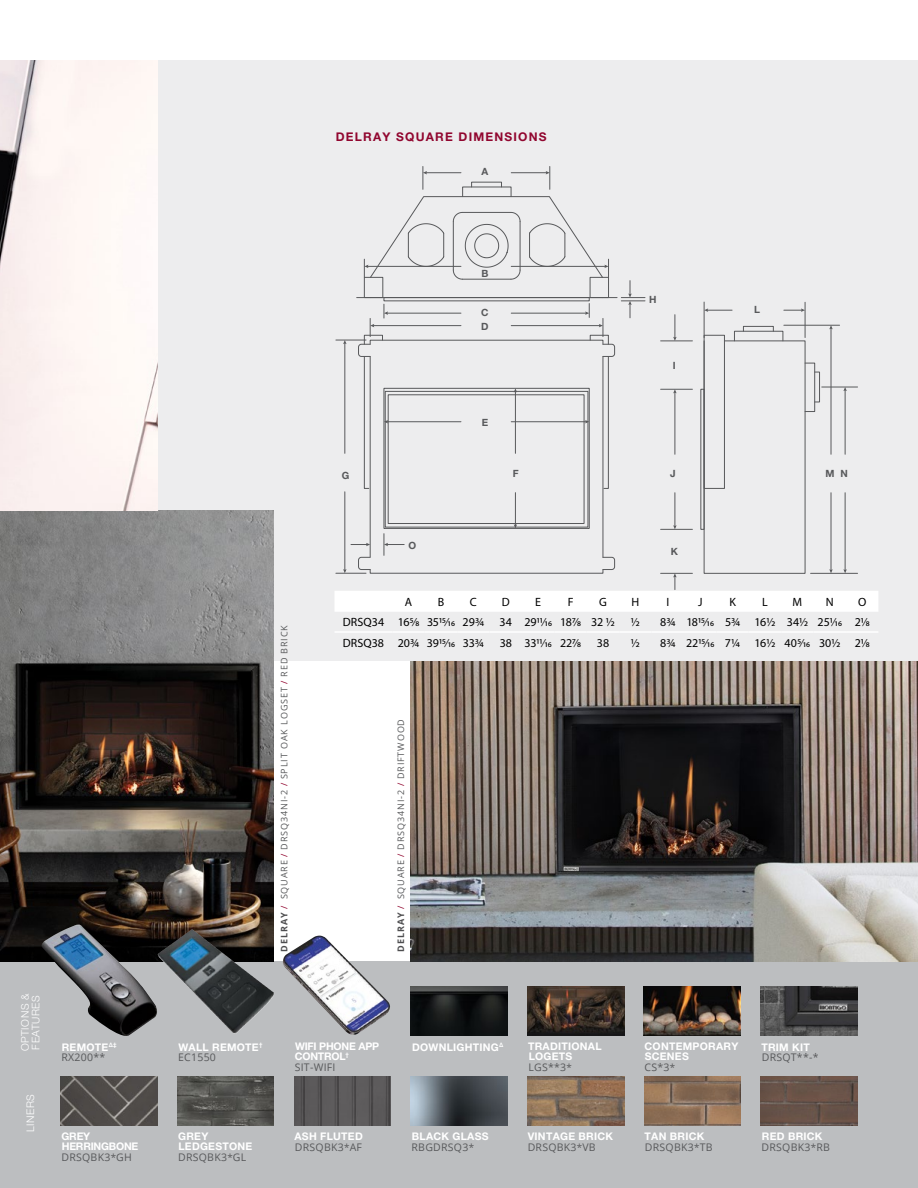
<style>
.page{position:relative;width:918px;height:1188px;background:#fff}
.page>*{position:absolute;margin:0;border:0;box-sizing:border-box;transform-origin:0 0}
.Montigo_Product_Specs{font:12px "Myriad Pro";letter-spacing:.01em;color:#000}
.t1{font:700 12px "Helvetica Neue LT Pro";letter-spacing:.1em;color:#91062f}
.t2{font:700 10.5px/10.5px "Helvetica Neue LT Pro";letter-spacing:.025em;color:#fff}
.t3{font:10.5px/10.5px "Open Sans";letter-spacing:.025em;color:#58595b}
.t4{font:700 10.5px/10.5px "Helvetica Neue LT Pro";letter-spacing:-.02em;color:#fff}
.t5{font:300 10.5px/10.5px "Helvetica Neue LT Pro";letter-spacing:.05em;color:#fff}
.Body_text{font:700 9.9px "Helvetica Neue LT Pro";color:#58595b}
.t6{font:9px "Open Sans";letter-spacing:.1em;color:#58595b}
.s1{font-family:"Helvetica Neue LT Pro";font-weight:700;color:#fff}
.s2{font-weight:700;color:#4d4d4f}
.s3{color:#91062f}
.s4{font-family:"Open Sans";font-weight:400;color:#58595b}
.s5{font-family:"Open Sans";font-weight:400;font-size:9.75px;color:#58595b}
.s6{font-size:9.75px}
</style>
<div class="page">
<div style="left:0;top:961px;width:918px;height:227px;background:#bcbec0"></div>
<div style="left:61px;top:61px;width:857px;height:600px;background:#ededee"></div>
<img style="left:0;top:511px;width:274px;height:450px">
<img style="left:0;top:61px;width:157px;height:450px">
<img style="left:61px;top:1076px;width:96px;height:50px">
<img style="left:177px;top:1076px;width:97px;height:50px">
<img style="left:294px;top:1076px;width:97px;height:50px">
<img style="left:528px;top:1076px;width:96px;height:50px">
<img style="left:644px;top:1076px;width:97px;height:50px">
<img style="left:761px;top:1076px;width:96px;height:50px">
<img style="left:411px;top:661px;width:507px;height:300px">
<img style="left:41px;top:925px;width:117px;height:111px">
<img style="left:158px;top:929px;width:116px;height:104px">
<img style="left:411px;top:1076px;width:96px;height:50px">
<img style="left:411px;top:986px;width:97px;height:50px">
<img style="left:528px;top:986px;width:96px;height:50px">
<img style="left:644px;top:986px;width:97px;height:50px">
<img style="left:761px;top:986px;width:96px;height:50px">
<img style="left:283px;top:936px;width:107px;height:99px">
<div style="left:471px;top:182px;width:31px;height:5px;border:1px solid #58595b"></div>
<hr style="left:426px;top:172px;width:35px;height:1px;background:#58595b">
<svg style="left:423px;top:166px;width:4px;height:23px"></svg>
<hr style="left:511px;top:172px;width:36px;height:1px;background:#58595b">
<svg style="left:546px;top:166px;width:5px;height:23px"></svg>
<svg style="left:335px;top:196px;width:543px;height:416px"></svg>
<hr style="left:334px;top:631px;width:58px;height:2px;background:#fff">
<hr style="left:392px;top:631px;width:33px;height:2px;background:#fff">
<hr style="left:425px;top:631px;width:32px;height:2px;background:#fff">
<hr style="left:457px;top:631px;width:33px;height:2px;background:#fff">
<hr style="left:490px;top:631px;width:32px;height:2px;background:#fff">
<hr style="left:522px;top:631px;width:32px;height:2px;background:#fff">
<hr style="left:554px;top:631px;width:33px;height:2px;background:#fff">
<hr style="left:587px;top:631px;width:32px;height:2px;background:#fff">
<hr style="left:619px;top:631px;width:33px;height:2px;background:#fff">
<hr style="left:652px;top:631px;width:32px;height:2px;background:#fff">
<hr style="left:684px;top:631px;width:32px;height:2px;background:#fff">
<hr style="left:716px;top:631px;width:33px;height:2px;background:#fff">
<hr style="left:749px;top:631px;width:32px;height:2px;background:#fff">
<hr style="left:781px;top:631px;width:33px;height:2px;background:#fff">
<hr style="left:814px;top:631px;width:32px;height:2px;background:#fff">
<hr style="left:846px;top:631px;width:32px;height:2px;background:#fff">
<p class="t1" style="left:336px;top:130px;width:212px">DELRAY SQUARE DIMENSIONS</p>
<p class="Body_text" style="left:482px;top:165px;width:8px">A</p>
<p class="Body_text" style="left:481px;top:268px;width:9px">B</p>
<p class="Body_text" style="left:481px;top:307px;width:9px">C</p>
<p class="Body_text" style="left:481px;top:320px;width:9px">D</p>
<p class="Body_text" style="left:482px;top:416px;width:8px">E</p>
<p class="Body_text" style="left:649px;top:293px;width:9px">H</p>
<p class="Body_text" style="left:673px;top:359px;width:4px">I</p>
<p class="Body_text" style="left:754px;top:304px;width:7px">L</p>
<p class="Body_text" style="left:342px;top:469px;width:9px">G</p>
<p class="Body_text" style="left:825px;top:468px;width:11px">M</p>
<p class="Body_text" style="left:840px;top:468px;width:9px">N</p>
<p class="Body_text" style="left:513px;top:468px;width:7px">F</p>
<p class="Body_text" style="left:670px;top:468px;width:7px">J</p>
<p class="t5" style="left:20px;top:1051px;width:59px;rotate:-90deg">OPTIONS &amp;<br>FEATURES</p>
<p class="t5" style="left:25px;top:1132px;width:39px;rotate:-90deg">LINERS</p>
<p class="Body_text" style="left:409px;top:540px;width:9px">O</p>
<p class="Body_text" style="left:671px;top:545px;width:9px">K</p>
<p class="t3" style="left:62px;top:1041px;width:57px"><span class="s1">REMOTE</span><sup>Δ‡<br></sup>RX200**</p>
<p class="t6" style="left:278px;top:952px;width:328px;rotate:-90deg"><span class="s2">DELRAY</span> <span class="s3">/</span> SQUARE <span class="s3">/</span> DRSQ34NI-2 <span class="s3">/</span> SPLIT OAK LOGSET <span class="s3">/</span> RED BRICK</p>
<p class="Montigo_Product_Specs" style="left:405px;top:594px;width:9px">A</p>
<p class="Montigo_Product_Specs" style="left:438px;top:594px;width:8px">B</p>
<p class="Montigo_Product_Specs" style="left:470px;top:594px;width:8px">C</p>
<p class="Montigo_Product_Specs" style="left:502px;top:594px;width:9px">D</p>
<p class="Montigo_Product_Specs" style="left:535px;top:594px;width:7px">E</p>
<p class="Montigo_Product_Specs" style="left:568px;top:594px;width:7px">F</p>
<p class="Montigo_Product_Specs" style="left:599px;top:594px;width:9px">G</p>
<p class="Montigo_Product_Specs" style="left:632px;top:594px;width:9px">H</p>
<p class="Montigo_Product_Specs" style="left:666px;top:594px;width:4px">I</p>
<p class="Montigo_Product_Specs" style="left:698px;top:594px;width:6px">J</p>
<p class="Montigo_Product_Specs" style="left:729px;top:594px;width:8px">K</p>
<p class="Montigo_Product_Specs" style="left:762px;top:594px;width:7px">L</p>
<p class="Montigo_Product_Specs" style="left:793px;top:594px;width:11px">M</p>
<p class="Montigo_Product_Specs" style="left:826px;top:594px;width:9px">N</p>
<p class="Montigo_Product_Specs" style="left:858px;top:594px;width:10px">O</p>
<p class="Montigo_Product_Specs" style="left:343px;top:615px;width:43px">DRSQ34</p>
<p class="Montigo_Product_Specs" style="left:398px;top:615px;width:23px">165/8</p>
<p class="Montigo_Product_Specs" style="left:427px;top:615px;width:30px">3515/16</p>
<p class="Montigo_Product_Specs" style="left:463px;top:615px;width:23px">293/4</p>
<p class="Montigo_Product_Specs" style="left:500px;top:615px;width:14px">34</p>
<p class="Montigo_Product_Specs" style="left:524px;top:615px;width:29px">2911/16</p>
<p class="Montigo_Product_Specs" style="left:560px;top:615px;width:22px">187/8</p>
<p class="Montigo_Product_Specs" style="left:591px;top:615px;width:25px">32 1/2</p>
<p class="Montigo_Product_Specs" style="left:631px;top:615px;width:11px">1/2</p>
<p class="Montigo_Product_Specs" style="left:660px;top:615px;width:17px">83/4</p>
<p class="Montigo_Product_Specs" style="left:686px;top:615px;width:29px">1815/16</p>
<p class="Montigo_Product_Specs" style="left:725px;top:615px;width:17px">53/4</p>
<p class="Montigo_Product_Specs" style="left:755px;top:615px;width:22px">161/2</p>
<p class="Montigo_Product_Specs" style="left:787px;top:615px;width:23px">341/2</p>
<p class="Montigo_Product_Specs" style="left:818px;top:615px;width:26px">251/16</p>
<p class="Montigo_Product_Specs" style="left:855px;top:615px;width:16px">21/8</p>
<p class="Montigo_Product_Specs" style="left:343px;top:636px;width:43px">DRSQ38</p>
<p class="Montigo_Product_Specs" style="left:398px;top:636px;width:23px">203/4</p>
<p class="Montigo_Product_Specs" style="left:427px;top:636px;width:30px">3915/16</p>
<p class="Montigo_Product_Specs" style="left:463px;top:636px;width:23px">333/4</p>
<p class="Montigo_Product_Specs" style="left:500px;top:636px;width:14px">38</p>
<p class="Montigo_Product_Specs" style="left:525px;top:636px;width:29px">3311/16</p>
<p class="Montigo_Product_Specs" style="left:560px;top:636px;width:23px">227/8</p>
<p class="Montigo_Product_Specs" style="left:597px;top:636px;width:14px">38</p>
<p class="Montigo_Product_Specs" style="left:631px;top:636px;width:11px">1/2</p>
<p class="Montigo_Product_Specs" style="left:660px;top:636px;width:17px">83/4</p>
<p class="Montigo_Product_Specs" style="left:686px;top:636px;width:30px">2215/16</p>
<p class="Montigo_Product_Specs" style="left:725px;top:636px;width:17px">71/4</p>
<p class="Montigo_Product_Specs" style="left:755px;top:636px;width:22px">161/2</p>
<p class="Montigo_Product_Specs" style="left:785px;top:636px;width:27px">405/16</p>
<p class="Montigo_Product_Specs" style="left:819px;top:636px;width:23px">301/2</p>
<p class="Montigo_Product_Specs" style="left:855px;top:636px;width:16px">21/8</p>
<p class="t6" style="left:395px;top:952px;width:234px;rotate:-90deg"><span class="s2">DELRAY</span> <span class="s3">/</span> SQUARE <span class="s3">/</span> DRSQ34NI-2 <span class="s3">/</span> DRIFTWOOD</p>
<p class="t2" style="left:178px;top:1041px;width:86px">WALL REMOTE<sup>†<br></sup><span class="s4">EC1550</span></p>
<p class="t4" style="left:295px;top:1041px;width:86px">WIFI PHONE APP<br>CONTROL<sup>†<br></sup><span class="s4">SIT-WIFI</span></p>
<p class="t2" style="left:412px;top:1041px;width:93px">DOWNLIGHTING<sup>Δ</sup></p>
<p class="t2" style="left:528px;top:1041px;width:75px">TRADITIONAL<br>LOGETS<br><span class="s4">LGS**3</span><span class="s5">*</span></p>
<p class="t2" style="left:645px;top:1041px;width:95px">CONTEMPORARY<br>SCENES<br><span class="s4">CS*3</span><span class="s5">*</span></p>
<p class="t3" style="left:761px;top:1041px;width:59px"><span class="s1">TRIM KIT<br></span>DRSQT**-*</p>
<p class="t4" style="left:62px;top:1130px;width:78px">GREY<br>HERRINGBONE<br><span class="s4">DRSQBK3</span><span class="s5">*</span><span class="s4">GH</span></p>
<p class="t2" style="left:178px;top:1130px;width:76px">GREY<br>LEDGESTONE<br><span class="s4">DRSQBK3</span><span class="s5">*</span><span class="s4">GL</span></p>
<p class="t2" style="left:295px;top:1131px;width:70px">ASH FLUTED<br><span class="s4">DRSQBK3</span><span class="s5">*</span><span class="s4">AF</span></p>
<p class="t2" style="left:412px;top:1131px;width:79px">BLACK GLASS<br><span class="s4">RBGDRSQ3</span><span class="s5">*</span></p>
<p class="t2" style="left:528px;top:1131px;width:87px">VINTAGE BRICK<br><span class="s4">DRSQBK3</span><span class="s5">*</span><span class="s4">VB</span></p>
<p class="t3" style="left:645px;top:1131px;width:70px"><span class="s1">TAN BRICK<br></span>DRSQBK3<span class="s6">*</span>TB</p>
<p class="t3" style="left:762px;top:1131px;width:70px"><span class="s1">RED BRICK<br></span>DRSQBK3<span class="s6">*</span>RB</p>
</div>
